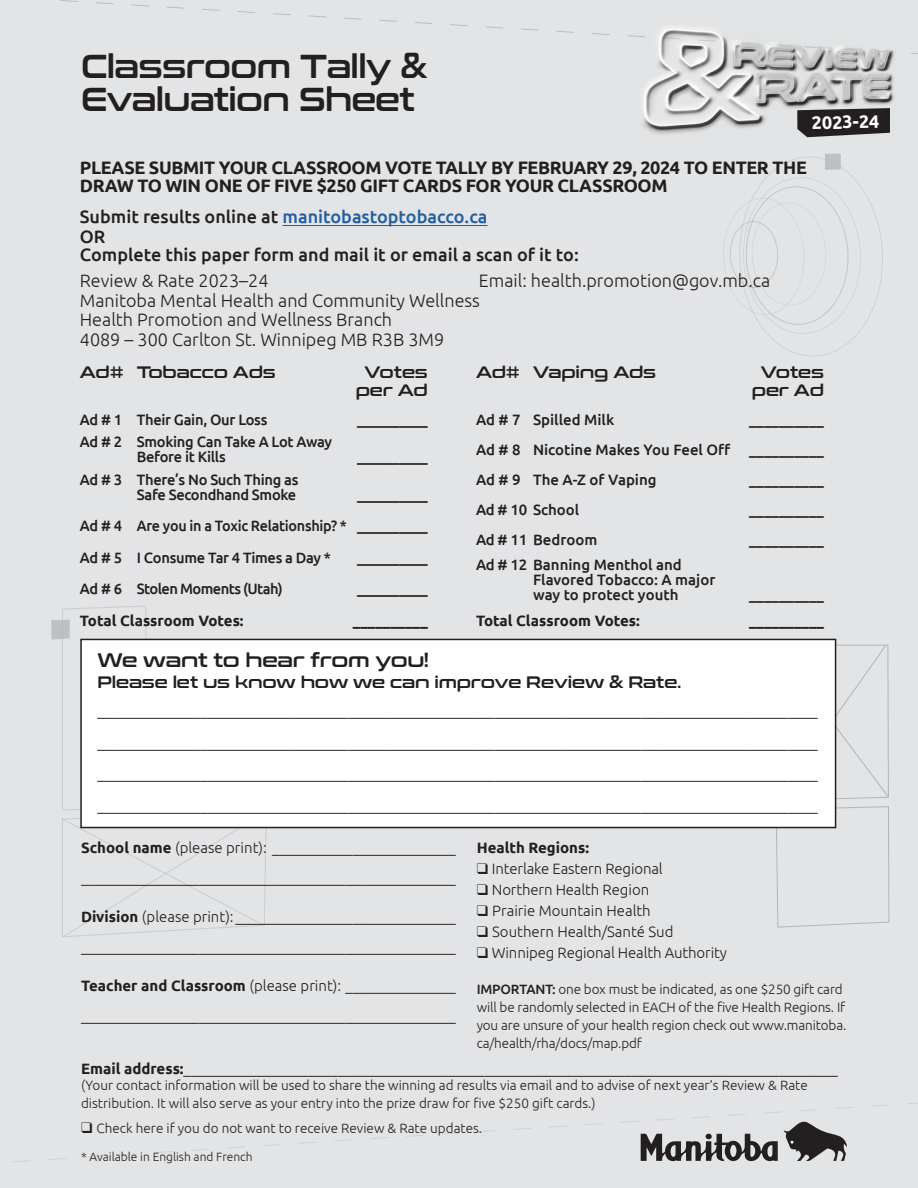
<style>
.page{position:relative;width:918px;height:1188px;background:#e3e4e5}
.page>*{position:absolute;margin:0;border:0;box-sizing:border-box;transform-origin:0 0}
.Lg_Header_24{font:33px "Conthrax Sb";letter-spacing:-.02em;color:#231f20;scale:.94 1}
.Body{font:19.5px "Conthrax Sb";letter-spacing:-.01em;color:#231f20}
.Body-2{font:300 18px "Ubuntu";color:#231f20}
.Body_Bold_12{font:700 18px/18px "Ubuntu";letter-spacing:-.02em;color:#231f20}
.Body_Med_10{font:500 18px "Ubuntu";color:#231f20}
.Body_Bold_12-2{font:500 18px "Ubuntu";color:#215e9f}
.t1{font:700 18px "Ubuntu";color:#fff}
.Subhead_12{font:16.5px "Conthrax Sb";letter-spacing:-.015em;color:#231f20}
.Body-3{font:16.5px "Conthrax Sb";letter-spacing:-.01em;color:#231f20}
.Body-4{font:300 15px/30px "Ubuntu";color:#231f20}
.Body_Med_10-2{font:500 15px "Ubuntu";letter-spacing:-.02em;color:#231f20}
.Body_Med_10-3{font:500 15px "Ubuntu";color:#231f20}
.Subhead_12-2{font:700 15px "Ubuntu";color:#231f20}
.Body_Bold_10{font:700 15px "Ubuntu";color:#231f20}
.Body_Med_10-4{font:500 15px "Ubuntu";letter-spacing:-.04em;color:#231f20}
.Body-5{font:700 15px "Ubuntu";color:#231f20}
.Body-6{font:300 13.5px/18px "Ubuntu";color:#231f20}
.Body-7{font:300 12px "Ubuntu";color:#231f20}
.s1{color:#231f20}
.s2{font-weight:700}
.s3{font-weight:500}
</style>
<div class="page">
<svg style="left:13px;top:1103px;width:905px;height:59px"></svg>
<svg style="left:641px;top:1133px;width:137px;height:29px"></svg>
<svg style="left:784px;top:1122px;width:63px;height:39px"></svg>
<svg style="left:774px;top:644px;width:116px;height:284px"></svg>
<svg style="left:51px;top:605px;width:216px;height:332px"></svg>
<svg style="left:723px;top:156px;width:160px;height:201px"></svg>
<div style="left:825px;top:154px;width:15px;height:15px;background:#bec0c1"></div>
<hr style="left:283px;top:225px;width:205px;height:1px;background:#215e9f">
<svg style="left:60px;top:0;width:858px;height:54px"></svg>
<img style="left:622px;top:18px;width:279px;height:120px">
<svg style="left:797px;top:108px;width:93px;height:29px"></svg>
<div style="left:81px;top:639px;width:755px;height:189px;background:#fff"></div>
<div style="left:80px;top:639px;width:756px;height:189px;border:2px solid #231f20"></div>
<p class="Lg_Header_24" style="left:81px;top:41px;width:370px">Classroom Tally &amp;</p>
<p class="Lg_Header_24" style="left:81px;top:74px;width:356px">Evaluation Sheet</p>
<p class="t1" style="left:812px;top:112px;width:69px;rotate:-1deg">2023-24</p>
<p class="Body_Bold_12" style="left:80px;top:158px;width:729px">PLEASE SUBMIT YOUR CLASSROOM VOTE TALLY BY FEBRUARY 29, 2024 TO ENTER THE<br>DRAW TO WIN ONE OF FIVE $250 GIFT CARDS FOR YOUR CLASSROOM</p>
<p class="Body_Bold_12-2" style="left:80px;top:206px;width:409px"><span class="s1">Submit results online at</span> manitobastoptobacco.ca</p>
<p class="Body_Med_10" style="left:80px;top:225px;width:27px">OR</p>
<p class="Body_Med_10" style="left:80px;top:243px;width:500px">Complete this paper form and mail it or email a scan of it to:</p>
<p class="Body-2" style="left:80px;top:270px;width:190px">Review &amp; Rate 2023–24</p>
<p class="Body-2" style="left:479px;top:270px;width:293px">Email: health.promotion@gov.mb.ca</p>
<p class="Body-2" style="left:80px;top:289px;width:402px">Manitoba Mental Health and Community Wellness</p>
<p class="Body-2" style="left:80px;top:309px;width:314px">Health Promotion and Wellness Branch</p>
<p class="Body-2" style="left:80px;top:328px;width:366px">4089 – 300 Carlton St. Winnipeg MB R3B 3M9</p>
<p class="Subhead_12" style="left:80px;top:360px;width:197px">Ad# Tobacco Ads</p>
<p class="Subhead_12" style="left:364px;top:360px;width:65px">Votes</p>
<p class="Subhead_12" style="left:356px;top:378px;width:74px">per Ad</p>
<p class="Body_Med_10-2" style="left:80px;top:410px;width:189px">Ad # 1 Their Gain, Our Loss</p>
<p class="Body_Med_10-2" style="left:357px;top:410px;width:72px">__________</p>
<p class="Body_Med_10-2" style="left:80px;top:432px;width:254px">Ad # 2 Smoking Can Take A Lot Away</p>
<p class="Body_Med_10-2" style="left:137px;top:447px;width:90px">Before it Kills</p>
<p class="Body_Med_10-2" style="left:357px;top:447px;width:72px">__________</p>
<p class="Body_Med_10-2" style="left:80px;top:470px;width:220px">Ad # 3 There’s No Such Thing as</p>
<p class="Body_Med_10-2" style="left:137px;top:485px;width:161px">Safe Secondhand Smoke</p>
<p class="Body_Med_10-2" style="left:357px;top:485px;width:72px">__________</p>
<p class="Body_Med_10-2" style="left:80px;top:516px;width:350px">Ad # 4 Are you in a Toxic Relationship? * __________</p>
<p class="Body_Med_10-2" style="left:80px;top:548px;width:253px">Ad # 5 I Consume Tar 4 Times a Day *</p>
<p class="Body_Med_10-2" style="left:357px;top:548px;width:72px">__________</p>
<p class="Body_Med_10-4" style="left:80px;top:579px;width:204px">Ad # 6 Stolen Moments (Utah)</p>
<p class="Body_Med_10-2" style="left:357px;top:579px;width:72px">__________</p>
<p class="Subhead_12-2" style="left:80px;top:611px;width:165px">Total Classroom Votes:</p>
<p class="Subhead_12-2" style="left:353px;top:611px;width:77px">__________</p>
<p class="Subhead_12" style="left:476px;top:360px;width:182px">Ad# Vaping Ads</p>
<p class="Subhead_12" style="left:761px;top:360px;width:65px">Votes</p>
<p class="Subhead_12" style="left:752px;top:378px;width:74px">per Ad</p>
<p class="Body_Med_10-3" style="left:476px;top:410px;width:140px">Ad # 7 Spilled Milk</p>
<p class="Body_Med_10-2" style="left:749px;top:410px;width:76px">__________</p>
<p class="Body_Med_10-3" style="left:476px;top:440px;width:349px">Ad # 8 Nicotine Makes You Feel Off __________</p>
<p class="Body_Med_10-3" style="left:476px;top:470px;width:182px">Ad # 9 The A-Z of Vaping</p>
<p class="Body_Med_10-2" style="left:749px;top:470px;width:76px">__________</p>
<p class="Body_Med_10-3" style="left:476px;top:500px;width:105px">Ad # 10 School</p>
<p class="Body_Med_10-2" style="left:749px;top:500px;width:76px">__________</p>
<p class="Body_Med_10-3" style="left:476px;top:530px;width:123px">Ad # 11 Bedroom</p>
<p class="Body_Med_10-2" style="left:749px;top:530px;width:76px">__________</p>
<p class="Body_Med_10-3" style="left:476px;top:555px;width:207px">Ad # 12 Banning Menthol and</p>
<p class="Body_Med_10-3" style="left:533px;top:570px;width:184px">Flavored Tobacco: A major</p>
<p class="Body_Med_10-3" style="left:533px;top:585px;width:147px">way to protect youth</p>
<p class="Body_Med_10-2" style="left:749px;top:585px;width:76px">__________</p>
<p class="Body_Bold_10" style="left:476px;top:611px;width:165px">Total Classroom Votes:</p>
<p class="Body_Bold_10" style="left:749px;top:611px;width:77px">__________</p>
<p class="Body" style="left:97px;top:645px;width:333px">We want to hear from you!</p>
<p class="Body-3" style="left:97px;top:669px;width:586px">Please let us know how we can improve Review &amp; Rate.</p>
<p class="Body-4" style="left:97px;top:695px;width:722px;line-height:31.5px;text-align:justify">__________________________________________________________________________________________________ __________________________________________________________________________________________________ __________________________________________________________________________________________________</p>
<p class="Body-4" style="left:97px;top:790px;width:722px">__________________________________________________________________________________________________</p>
<p class="Body-4" style="left:81px;top:832px;width:376px"><span class="s2">School name</span> (please print): _________________________ ___________________________________________________</p>
<p class="Body-4" style="left:81px;top:901px;width:376px"><span class="s2">Division</span> (please print):______________________________ ___________________________________________________</p>
<p class="Body-4" style="left:81px;top:970px;width:376px"><span class="s2">Teacher and Classroom</span> (please print): _______________ ___________________________________________________</p>
<p class="Body-5" style="left:477px;top:838px;width:114px">Health Regions:</p>
<p class="Body-4" style="left:477px;top:853px;width:188px">❑ Interlake Eastern Regional</p>
<p class="Body-4" style="left:477px;top:874px;width:174px">❑ Northern Health Region</p>
<p class="Body-4" style="left:477px;top:895px;width:176px">❑ Prairie Mountain Health</p>
<p class="Body-4" style="left:477px;top:916px;width:198px">❑ Southern Health/Santé Sud</p>
<p class="Body-4" style="left:477px;top:937px;width:252px">❑ Winnipeg Regional Health Authority</p>
<p class="Body-6" style="left:477px;top:980px;width:371px"><span class="s3">IMPORTANT:</span> one box must be indicated, as one $250 gift card will be randomly selected in EACH of the five Health Regions. If you are unsure of your health region check out www.manitoba. ca/health/rha/docs/map.pdf</p>
<p class="Body-4" style="left:81px;top:1053px;width:758px"><span class="s2">Email address:</span>_________________________________________________________________________________________</p>
<p class="Body-6" style="left:81px;top:1076px;width:728px">(Your contact information will be used to share the winning ad results via email and to advise of next year’s Review &amp; Rate distribution. It will also serve as your entry into the prize draw for five $250 gift cards.)</p>
<p class="Body-6" style="left:81px;top:1119px;width:403px">❑ Check here if you do not want to receive Review &amp; Rate updates.</p>
<p class="Body-7" style="left:81px;top:1149px;width:173px">* Available in English and French</p>
</div>
